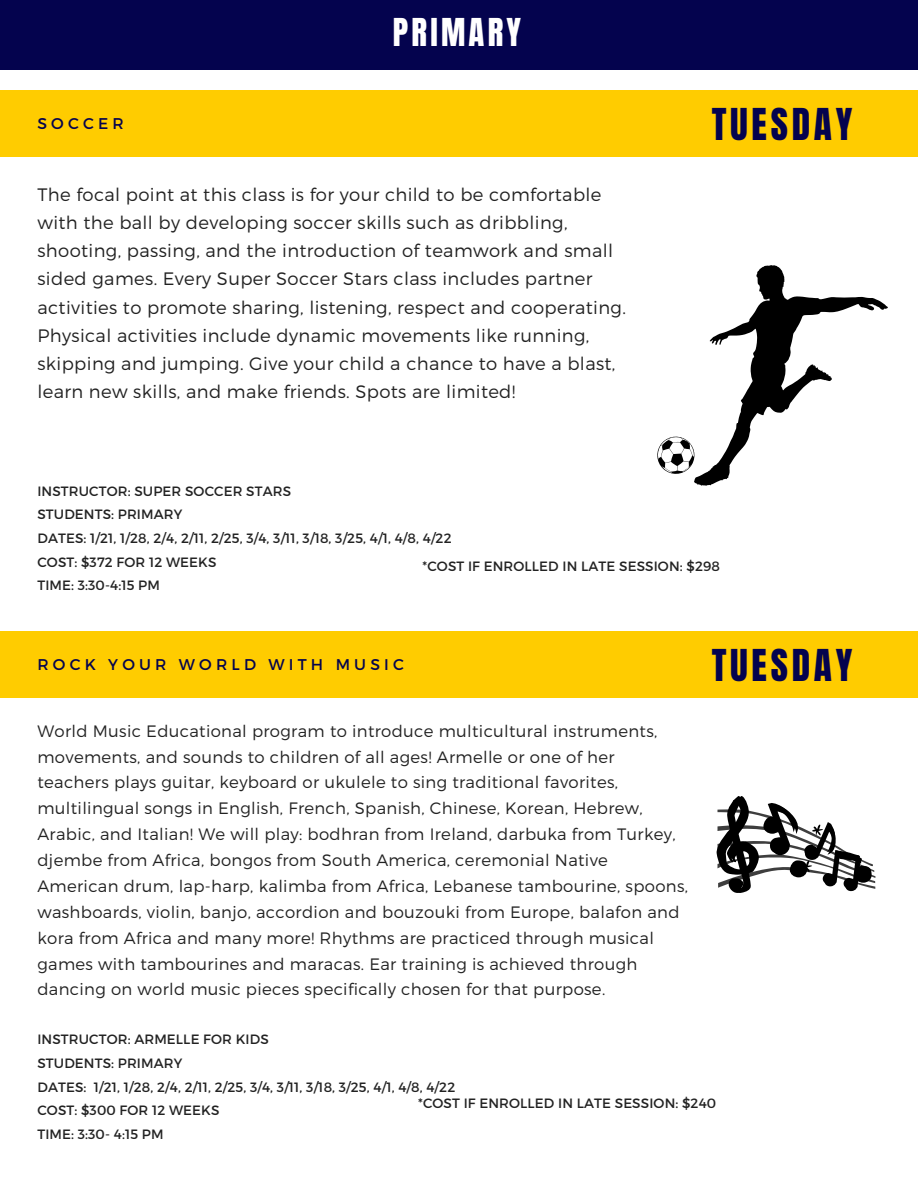
<style>
.page{position:relative;width:918px;height:1188px;background:#fff}
.page>*{position:absolute;margin:0;border:0;box-sizing:border-box;transform-origin:0 0}
.t1{font:37.35px "Anton";letter-spacing:.1em;color:#04034e}
.t2{font:32.7px "Anton";letter-spacing:.1em;color:#fff}
.t3{font:300 18px/28.2px "Montserrat";letter-spacing:.02em;color:#222}
.t4{font:300 16.5px/25.8px "Montserrat";letter-spacing:.02em;color:#222}
.t5{font:15.6px "Montserrat";letter-spacing:.27em;color:#04034e}
.t6{font:13.5px "Montserrat";letter-spacing:.01em;color:#222}
</style>
<div class="page">
<div style="left:0;top:0;width:918px;height:69px;background:#04034e"></div>
<div style="left:0;top:90px;width:918px;height:67px;background:#fc0"></div>
<svg style="left:657px;top:265px;width:231px;height:221px"></svg>
<div style="left:0;top:631px;width:918px;height:67px;background:#fc0"></div>
<svg style="left:716px;top:796px;width:160px;height:97px"></svg>
<h2 class="t2" style="left:393px;top:9px;width:130px">PRIMARY</h2>
<p class="t5" style="left:37px;top:114px;width:88px">SOCCER</p>
<h4 class="t1" style="left:712px;top:98px;width:142px">TUESDAY</h4>
<p class="t3" style="left:37px;top:180px;width:590px">The focal point at this class is for your child to be comfortable with the ball by developing soccer skills such as dribbling, shooting, passing, and the introduction of teamwork and small sided games. Every Super Soccer Stars class includes partner activities to promote sharing, listening, respect and cooperating.<br>Physical activities include dynamic movements like running, skipping and jumping. Give your child a chance to have a blast, learn new skills, and make friends. Spots are limited!</p>
<h1 class="t6" style="left:37px;top:482px;width:255px">INSTRUCTOR: SUPER SOCCER STARS</h1>
<p class="t6" style="left:37px;top:506px;width:146px">STUDENTS: PRIMARY</p>
<p class="t6" style="left:37px;top:529px;width:416px">DATES: 1/21, 1/28, 2/4, 2/11, 2/25, 3/4, 3/11, 3/18, 3/25, 4/1, 4/8, 4/22</p>
<p class="t6" style="left:37px;top:553px;width:181px">COST: $372 FOR 12 WEEKS</p>
<p class="t6" style="left:37px;top:577px;width:124px">TIME: 3:30-4:15 PM</p>
<p class="t6" style="left:423px;top:557px;width:299px">*COST IF ENROLLED IN LATE SESSION: $298</p>
<p class="t5" style="left:37px;top:655px;width:368px">ROCK YOUR WORLD WITH MUSIC</p>
<p class="t1" style="left:712px;top:639px;width:142px">TUESDAY</p>
<h3 class="t4" style="left:37px;top:717px;width:652px">World Music Educational program to introduce multicultural instruments, movements, and sounds to children of all ages! Armelle or one of her teachers plays guitar, keyboard or ukulele to sing traditional favorites, multilingual songs in English, French, Spanish, Chinese, Korean, Hebrew, Arabic, and Italian! We will play: bodhran from Ireland, darbuka from Turkey, djembe from Africa, bongos from South America, ceremonial Native American drum, lap-harp, kalimba from Africa, Lebanese tambourine, spoons, washboards, violin, banjo, accordion and bouzouki from Europe, balafon and kora from Africa and many more! Rhythms are practiced through musical games with tambourines and maracas. Ear training is achieved through dancing on world music pieces specifically chosen for that purpose.</h3>
<p class="t6" style="left:37px;top:1031px;width:233px">INSTRUCTOR: ARMELLE FOR KIDS</p>
<p class="t6" style="left:37px;top:1054px;width:146px">STUDENTS: PRIMARY</p>
<p class="t6" style="left:37px;top:1078px;width:419px">DATES: 1/21, 1/28, 2/4, 2/11, 2/25, 3/4, 3/11, 3/18, 3/25, 4/1, 4/8, 4/22</p>
<h4 class="t6" style="left:37px;top:1102px;width:184px">COST: $300 FOR 12 WEEKS</h4>
<h1 class="t6" style="left:37px;top:1125px;width:128px">TIME: 3:30- 4:15 PM</h1>
<p class="t6" style="left:418px;top:1094px;width:300px">*COST IF ENROLLED IN LATE SESSION: $240</p>
</div>
